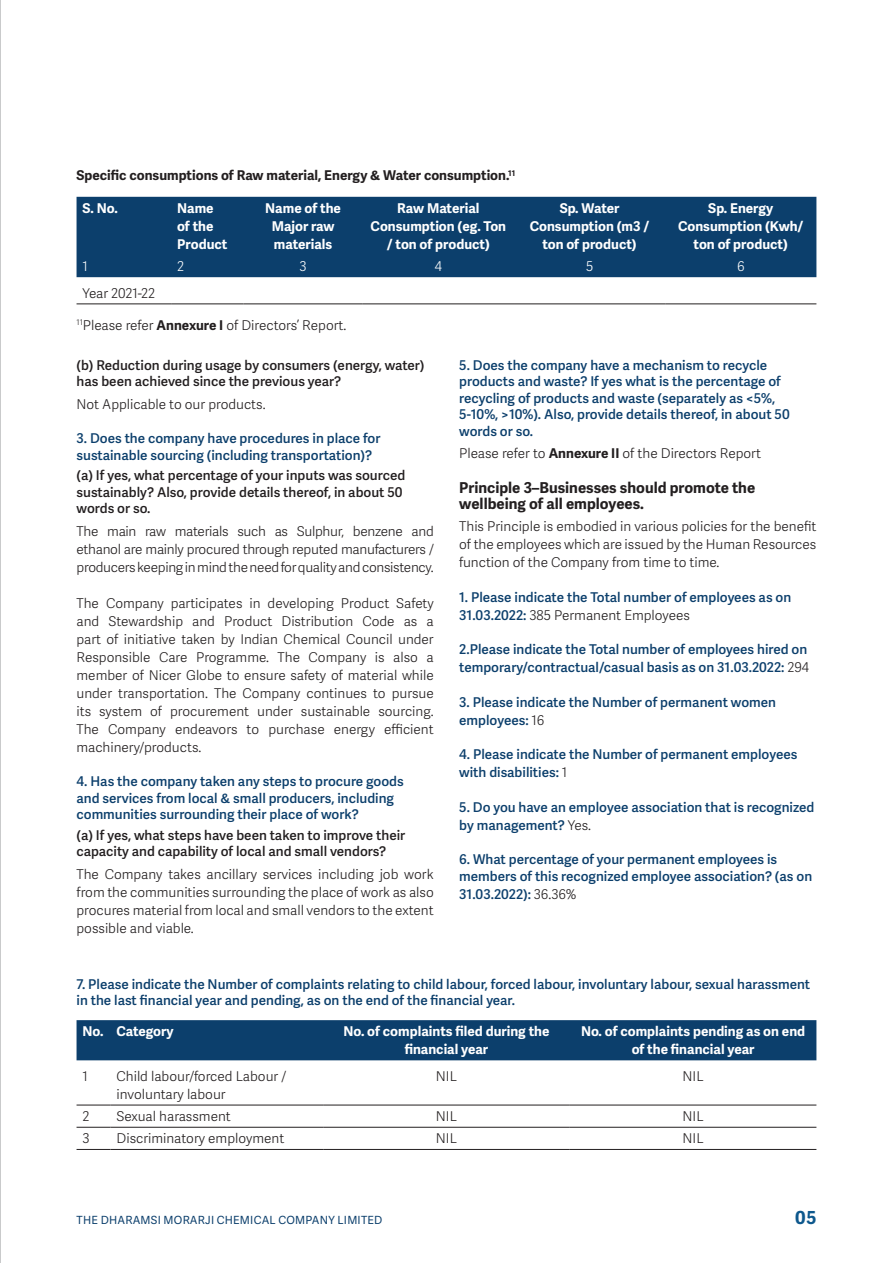
<style>
.page{position:relative;width:893px;height:1263px;background:#fff}
.page>*{position:absolute;margin:0;border:0;box-sizing:border-box;transform-origin:0 0}
.t1{font:700 18px "Adelle Sans";color:#0e588d}
.Level_2_Heading{font:700 15px/16.5px "Adelle Sans";color:#231f20}
.Body_Copy{font:300 13.5px/18px "Adelle Sans";color:#231f20;text-align:justify}
.Level_3_Heading{font:600 13.5px/16.5px "Adelle Sans";color:#0c3f6c}
.Level_4_Heading{font:600 13.5px/16.5px "Adelle Sans";color:#231f20}
.Body_Copy-2{font:700 13.5px/18px "Adelle Sans";color:#fff;text-align:center}
.Body_Copy-3{font:700 13.5px "Adelle Sans";color:#231f20}
.Body_Copy-4{font:300 13.5px "Adelle Sans";color:#fff}
.t2{font:11.25px "Adelle Sans";letter-spacing:.02em;color:#0c3f6c}
.s1{font-weight:700}
.s2{font-weight:300;color:#231f20}
</style>
<div class="page">
<div style="left:77px;top:197px;width:739px;height:80px;background:#0c3f6c"></div>
<hr style="left:77px;top:304px;width:94px;height:1px;background:#231f20">
<hr style="left:171px;top:304px;width:72px;height:1px;background:#231f20">
<hr style="left:243px;top:304px;width:120px;height:1px;background:#231f20">
<hr style="left:363px;top:304px;width:151px;height:1px;background:#231f20">
<hr style="left:514px;top:304px;width:151px;height:1px;background:#231f20">
<hr style="left:665px;top:304px;width:151px;height:1px;background:#231f20">
<div style="left:77px;top:1020px;width:739px;height:40px;background:#0c3f6c"></div>
<hr style="left:77px;top:1105px;width:34px;height:1px;background:#231f20">
<hr style="left:111px;top:1105px;width:212px;height:1px;background:#231f20">
<hr style="left:323px;top:1105px;width:247px;height:1px;background:#231f20">
<hr style="left:570px;top:1105px;width:246px;height:1px;background:#231f20">
<hr style="left:77px;top:1127px;width:34px;height:1px;background:#231f20">
<hr style="left:111px;top:1127px;width:212px;height:1px;background:#231f20">
<hr style="left:323px;top:1127px;width:247px;height:1px;background:#231f20">
<hr style="left:570px;top:1127px;width:246px;height:1px;background:#231f20">
<hr style="left:77px;top:1149px;width:34px;height:1px;background:#231f20">
<hr style="left:111px;top:1149px;width:212px;height:1px;background:#231f20">
<hr style="left:323px;top:1149px;width:247px;height:1px;background:#231f20">
<hr style="left:570px;top:1149px;width:246px;height:1px;background:#231f20">
<hr style="left:0;top:0;width:1px;height:1263px;background:#939598">
<p class="Body_Copy-3" style="left:77px;top:167px;width:440px">Specific consumptions of Raw material, Energy &amp; Water consumption.<sup>11</sup></p>
<p class="Body_Copy-2" style="left:83px;top:199px;width:37px">S. No.</p>
<p class="Body_Copy-2" style="left:177px;top:199px;width:52px;text-align:left">Name of the<br>Product</p>
<p class="Body_Copy-2" style="left:265px;top:199px;width:77px">Name of the<br>Major raw materials</p>
<p class="Body_Copy-2" style="left:371px;top:199px;width:137px">Raw Material<br>Consumption (eg. Ton / ton of product)</p>
<p class="Body_Copy-2" style="left:530px;top:199px;width:121px">Sp. Water<br>Consumption (m3 / ton of product)</p>
<p class="Body_Copy-2" style="left:678px;top:199px;width:127px">Sp. Energy<br>Consumption (Kwh/ ton of product)</p>
<p class="Body_Copy-4" style="left:83px;top:259px;width:7px">1</p>
<p class="Body_Copy-4" style="left:177px;top:259px;width:8px">2</p>
<p class="Body_Copy-4" style="left:299px;top:259px;width:9px">3</p>
<p class="Body_Copy-4" style="left:435px;top:259px;width:9px">4</p>
<p class="Body_Copy-4" style="left:586px;top:259px;width:9px">5</p>
<p class="Body_Copy-4" style="left:737px;top:259px;width:9px">6</p>
<p class="Body_Copy" style="left:83px;top:285px;width:74px">Year 2021-22</p>
<p class="Body_Copy" style="left:77px;top:316px;width:271px"><sup>11</sup>Please refer <span class="s1">Annexure I</span> of Directors’ Report.</p>
<p class="Level_4_Heading" style="left:77px;top:357px;width:349px">(b) Reduction during usage by consumers (energy, water) has been achieved since the previous year?</p>
<p class="Body_Copy" style="left:77px;top:395px;width:191px">Not Applicable to our products.</p>
<p class="Level_3_Heading" style="left:77px;top:430px;width:305px">3. Does the company have procedures in place for sustainable sourcing (including transportation)?</p>
<p class="Level_4_Heading" style="left:77px;top:468px;width:330px">(a) If yes, what percentage of your inputs was sourced sustainably? Also, provide details thereof, in about 50 words or so.</p>
<p class="Body_Copy" style="left:77px;top:522px;width:359px">The main raw materials such as Sulphur, benzene and ethanol are mainly procured through reputed manufacturers / producers keeping in mind the need for quality and consistency.</p>
<p class="Body_Copy" style="left:77px;top:594px;width:359px">The Company participates in developing Product Safety and Stewardship and Product Distribution Code as a part of initiative taken by Indian Chemical Council under Responsible Care Programme. The Company is also a member of Nicer Globe to ensure safety of material while under transportation. The Company continues to pursue its system of procurement under sustainable sourcing.<br>The Company endeavors to purchase energy efficient machinery/products.</p>
<p class="Level_3_Heading" style="left:77px;top:773px;width:329px">4. Has the company taken any steps to procure goods and services from local &amp; small producers, including communities surrounding their place of work?</p>
<p class="Level_4_Heading" style="left:77px;top:827px;width:330px">(a) If yes, what steps have been taken to improve their capacity and capability of local and small vendors?</p>
<p class="Body_Copy" style="left:77px;top:865px;width:359px">The Company takes ancillary services including job work from the communities surrounding the place of work as also procures material from local and small vendors to the extent possible and viable.</p>
<p class="Level_3_Heading" style="left:459px;top:357px;width:332px">5. Does the company have a mechanism to recycle products and waste? If yes what is the percentage of recycling of products and waste (separately as &lt;5%, 5-10%, &gt;10%). Also, provide details thereof, in about 50 words or so.</p>
<p class="Body_Copy" style="left:459px;top:445px;width:303px">Please refer to <span class="s1">Annexure II</span> of the Directors Report</p>
<p class="Level_2_Heading" style="left:459px;top:479px;width:297px">Principle 3–Businesses should promote the wellbeing of all employees.</p>
<p class="Body_Copy" style="left:459px;top:518px;width:359px">This Principle is embodied in various policies for the benefit of the employees which are issued by the Human Resources function of the Company from time to time.</p>
<p class="Level_3_Heading" style="left:459px;top:588px;width:334px;line-height:18px">1. Please indicate the Total number of employees as on<br>31.03.2022: <span class="s2">385 Permanent Employees</span></p>
<p class="Level_3_Heading" style="left:459px;top:641px;width:351px;line-height:18px">2.Please indicate the Total number of employees hired on temporary/contractual/casual basis as on 31.03.2022: <span class="s2">294</span></p>
<p class="Level_3_Heading" style="left:459px;top:693px;width:318px;line-height:18px">3. Please indicate the Number of permanent women employees: <span class="s2">16</span></p>
<p class="Level_3_Heading" style="left:459px;top:746px;width:340px;line-height:18px">4. Please indicate the Number of permanent employees with disabilities: <span class="s2">1</span></p>
<p class="Level_3_Heading" style="left:459px;top:798px;width:357px;line-height:18px">5. Do you have an employee association that is recognized by management? <span class="s2">Yes.</span></p>
<p class="Level_3_Heading" style="left:459px;top:852px;width:354px">6. What percentage of your permanent employees is members of this recognized employee association? (as on</p>
<p class="Level_3_Heading" style="left:459px;top:886px;width:119px">31.03.2022): <span class="s2">36.36%</span></p>
<p class="Level_3_Heading" style="left:77px;top:976px;width:735px">7. Please indicate the Number of complaints relating to child labour, forced labour, involuntary labour, sexual harassment in the last financial year and pending, as on the end of the financial year.</p>
<p class="Body_Copy-2" style="left:83px;top:1023px;width:22px">No.</p>
<p class="Body_Copy-2" style="left:117px;top:1023px;width:59px">Category</p>
<p class="Body_Copy-2" style="left:343px;top:1023px;width:207px">No. of complaints filed during the financial year</p>
<p class="Body_Copy-2" style="left:581px;top:1023px;width:226px">No. of complaints pending as on end of the financial year</p>
<p class="Body_Copy" style="left:83px;top:1068px;width:7px">1</p>
<p class="Body_Copy" style="left:117px;top:1068px;width:171px">Child labour/forced Labour / involuntary labour</p>
<p class="Body_Copy" style="left:436px;top:1068px;width:23px">NIL</p>
<p class="Body_Copy" style="left:682px;top:1068px;width:23px">NIL</p>
<p class="Body_Copy" style="left:83px;top:1108px;width:8px">2</p>
<p class="Body_Copy" style="left:117px;top:1108px;width:116px">Sexual harassment</p>
<p class="Body_Copy" style="left:436px;top:1108px;width:23px">NIL</p>
<p class="Body_Copy" style="left:682px;top:1108px;width:23px">NIL</p>
<p class="Body_Copy" style="left:83px;top:1130px;width:9px">3</p>
<p class="Body_Copy" style="left:117px;top:1130px;width:169px">Discriminatory employment</p>
<p class="Body_Copy" style="left:436px;top:1130px;width:23px">NIL</p>
<p class="Body_Copy" style="left:682px;top:1130px;width:23px">NIL</p>
<p class="t2" style="left:77px;top:1213px;width:307px">THE DHARAMSI MORARJI CHEMICAL COMPANY LIMITED</p>
<h1 class="t1" style="left:795px;top:1207px;width:23px">05</h1>
</div>
